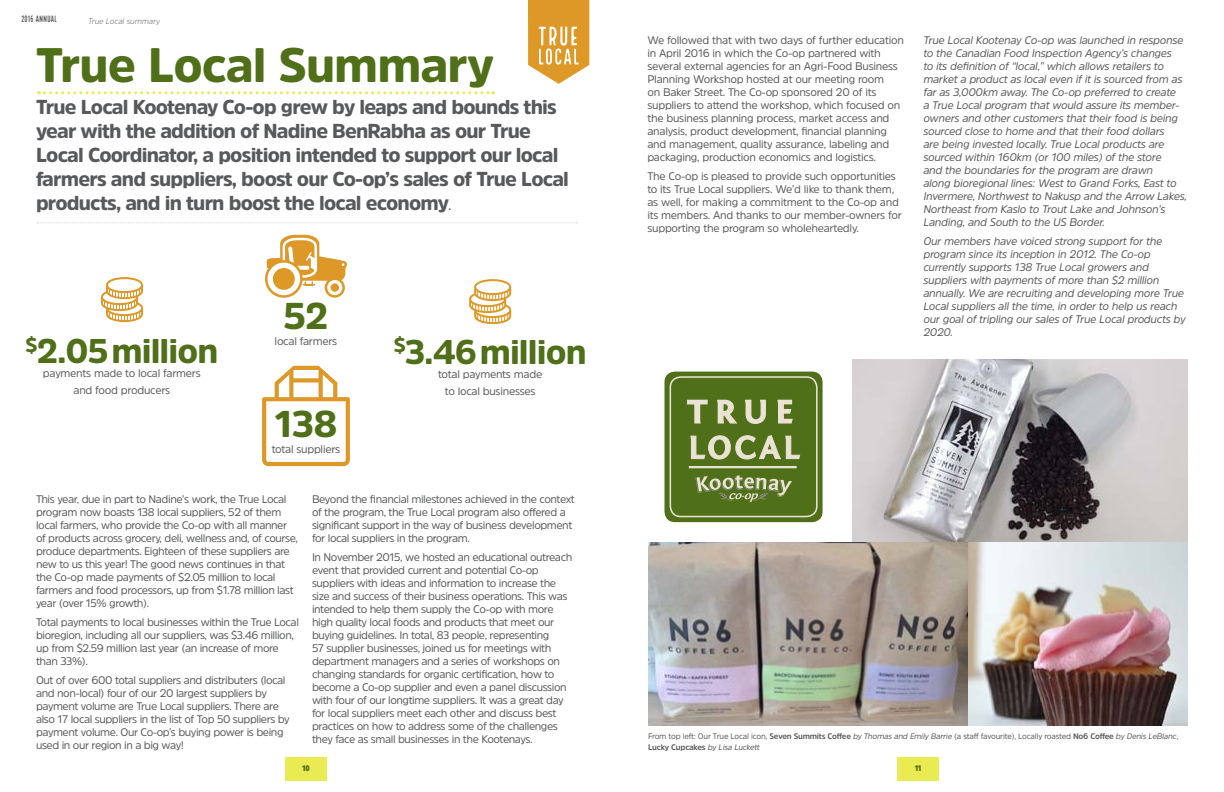
<style>
.page{position:relative;width:1224px;height:792px;background:#fff}
.page>*{position:absolute;margin:0;border:0;box-sizing:border-box;transform-origin:0 0}
.t1{font:900 48px "Amsi Pro";letter-spacing:-.02em;color:#4f6f19}
.t2{font:900 37px "Amsi Pro";color:#4f6f19}
.t3{font:900 34px "Amsi Pro";letter-spacing:-.025em;color:#4f6f19}
.t4{font:900 20px/24px "Amsi Pro";letter-spacing:-.04em;color:#58595b}
.t5{font:11px/13px "Amsi Pro";letter-spacing:-.04em;color:#58595b}
.t6{font:italic 11px/13px "Amsi Pro";letter-spacing:-.025em;color:#58595b}
.t7{font:9px "Local Brewery Four";letter-spacing:-.03em;color:#000}
.t8{font:8px/11px "Amsi Pro";letter-spacing:-.025em;color:#58595b}
.t9{font:italic 300 8px "Amsi Pro";letter-spacing:-.01em;color:#6d6e71}
.t10{font:900 8px "Amsi Pro Cond";color:#4f6f19}
.s1{font-weight:700;font-size:11px}
.s2{font-weight:700}
.s3{font-style:italic}
</style>
<div class="page">
<div style="left:285px;top:757px;width:42px;height:23px;background:#eaeb52"></div>
<div style="left:897px;top:757px;width:42px;height:23px;background:#eaeb52"></div>
<img style="left:852px;top:359px;width:335px;height:184px">
<img style="left:648px;top:543px;width:540px;height:182px">
<svg style="left:326px;top:279px;width:18px;height:17px"></svg>
<div style="left:325px;top:278px;width:20px;height:20px;border:2px solid #dd9828;border-radius:50%"></div>
<svg style="left:266px;top:261px;width:35px;height:35px"></svg>
<div style="left:265px;top:260px;width:38px;height:38px;border:2px solid #dd9828;border-radius:50%"></div>
<div style="left:339px;top:261px;width:8px;height:8px;border:2px solid #dd9828;border-radius:50%"></div>
<svg style="left:272px;top:267px;width:24px;height:24px"></svg>
<div style="left:270px;top:265px;width:27px;height:27px;border:2px solid #fff;border-radius:50%"></div>
<svg style="left:329px;top:282px;width:11px;height:11px"></svg>
<div style="left:328px;top:281px;width:14px;height:13px;border:2px solid #fff;border-radius:50%"></div>
<svg style="left:266px;top:235px;width:80px;height:50px"></svg>
<svg style="left:101px;top:277px;width:42px;height:45px"></svg>
<svg style="left:469px;top:279px;width:42px;height:45px"></svg>
<svg style="left:38px;top:91px;width:456px;height:3px"></svg>
<svg style="left:37px;top:223px;width:541px;height:1px"></svg>
<svg style="left:528px;top:0;width:61px;height:84px"></svg>
<div style="left:664px;top:372px;width:159px;height:150px;background:#4f6f19;border-radius:10px"></div>
<div style="left:670px;top:376px;width:148px;height:141px;border:2px solid #eae2d3;border-radius:10px"></div>
<hr style="left:689px;top:466px;width:108px;height:2px;background:#eae2d3">
<svg style="left:695px;top:475px;width:97px;height:27px"></svg>
<svg style="left:687px;top:399px;width:106px;height:25px"></svg>
<svg style="left:690px;top:435px;width:111px;height:25px"></svg>
<svg style="left:262px;top:366px;width:88px;height:100px"></svg>
<p class="t7" style="left:21px;top:14px;width:38px">2016 ANNUAL</p>
<p class="t9" style="left:88px;top:15px;width:73px">True Local summary</p>
<h1 class="t1" style="left:36px;top:32px;width:460px">True Local Summary</h1>
<p class="t4" style="left:36px;top:94px;width:535px">True Local Kootenay Co-op grew by leaps and bounds this year with the addition of Nadine BenRabha as our True Local Coordinator, a position intended to support our local farmers and suppliers, boost our Co-op’s sales of True Local products, and in turn boost the local economy<span class="s1">.</span></p>
<h3 class="t3" style="left:25px;top:328px;width:194px"><sup>$</sup>2.05million</h3>
<p class="t5" style="left:43px;top:365px;width:159px;line-height:17px;text-align:center">payments made to local farmers and food producers</p>
<h2 class="t2" style="left:284px;top:291px;width:46px">52</h2>
<p class="t5" style="left:275px;top:335px;width:64px">local farmers</p>
<h2 class="t2" style="left:274px;top:398px;width:65px">138</h2>
<p class="t5" style="left:272px;top:442px;width:70px">total suppliers</p>
<h3 class="t3" style="left:394px;top:328px;width:195px"><sup>$</sup>3.46million</h3>
<p class="t5" style="left:438px;top:365px;width:106px;line-height:17px;text-align:center">total payments made to local businesses</p>
<p class="t5" style="left:36px;top:492px;width:264px">This year, due in part to Nadine’s work, the True Local program now boasts 138 local suppliers, 52 of them local farmers, who provide the Co-op with all manner of products across grocery, deli, wellness and, of course, produce departments. Eighteen of these suppliers are new to us this year! The good news continues in that the Co-op made payments of $2.05 million to local farmers and food processors, up from $1.78 million last year (over 15% growth).</p>
<p class="t5" style="left:36px;top:616px;width:264px">Total payments to local businesses within the True Local bioregion, including all our suppliers, was $3.46 million, up from $2.59 million last year (an increase of more than 33%).</p>
<p class="t5" style="left:36px;top:674px;width:255px">Out of over 600 total suppliers and distributers (local and non-local) four of our 20 largest suppliers by payment volume are True Local suppliers. There are also 17 local suppliers in the list of Top 50 suppliers by payment volume. Our Co-op’s buying power is being used in our region in a big way!</p>
<p class="t5" style="left:312px;top:493px;width:264px">Beyond the financial milestones achieved in the context of the program, the True Local program also offered a significant support in the way of business development for local suppliers in the program.</p>
<p class="t5" style="left:312px;top:551px;width:262px">In November 2015, we hosted an educational outreach event that provided current and potential Co-op suppliers with ideas and information to increase the size and success of their business operations. This was intended to help them supply the Co-op with more high quality local foods and products that meet our buying guidelines. In total, 83 people, representing<br>57 supplier businesses, joined us for meetings with department managers and a series of workshops on changing standards for organic certification, how to become a Co-op supplier and even a panel discussion with four of our longtime suppliers. It was a great day for local suppliers meet each other and discuss best practices on how to address some of the challenges they face as small businesses in the Kootenays.</p>
<p class="t5" style="left:647px;top:33px;width:258px">We followed that with two days of further education in April 2016 in which the Co-op partnered with several external agencies for an Agri-Food Business Planning Workshop hosted at our meeting room<br>on Baker Street. The Co-op sponsored 20 of its suppliers to attend the workshop, which focused on the business planning process, market access and analysis, product development, financial planning and management, quality assurance, labeling and packaging, production economics and logistics.</p>
<p class="t5" style="left:647px;top:169px;width:256px">The Co-op is pleased to provide such opportunities to its True Local suppliers. We’d like to thank them, as well, for making a commitment to the Co-op and its members. And thanks to our member-owners for supporting the program so wholeheartedly.</p>
<p class="t6" style="left:923px;top:33px;width:265px">True Local Kootenay Co-op was launched in response to the Canadian Food Inspection Agency’s changes<br>to its definition of “local,” which allows retailers to market a product as local even if it is sourced from as far as 3,000km away. The Co-op preferred to create<br>a True Local program that would assure its member&shy;owners and other customers that their food is being sourced close to home and that their food dollars<br>are being invested locally. True Local products are sourced within 160km (or 100 miles) of the store<br>and the boundaries for the program are drawn<br>along bioregional lines: West to Grand Forks, East to Invermere, Northwest to Nakusp and the Arrow Lakes, Northeast from Kaslo to Trout Lake and Johnson’s Landing, and South to the US Border.</p>
<p class="t6" style="left:923px;top:234px;width:264px">Our members have voiced strong support for the program since its inception in 2012. The Co-op currently supports 138 True Local growers and suppliers with payments of more than $2 million annually. We are recruiting and developing more True Local suppliers all the time, in order to help us reach our goal of tripling our sales of True Local products by 2020.</p>
<p class="t8" style="left:648px;top:730px;width:532px">From top left: Our True Local icon, <span class="s2">Seven Summits Coffee</span> <span class="s3">by Thomas and Emily Barrie</span> (a staff favourite), Locally roasted <span class="s2">No6 Coffee</span> <span class="s3">by Denis LeBlanc</span>,<br><span class="s2">Lucky Cupcakes</span> <span class="s3">by Lisa Luckett</span></p>
<p class="t10" style="left:302px;top:762px;width:9px">10</p>
<p class="t10" style="left:915px;top:762px;width:8px">11</p>
</div>
